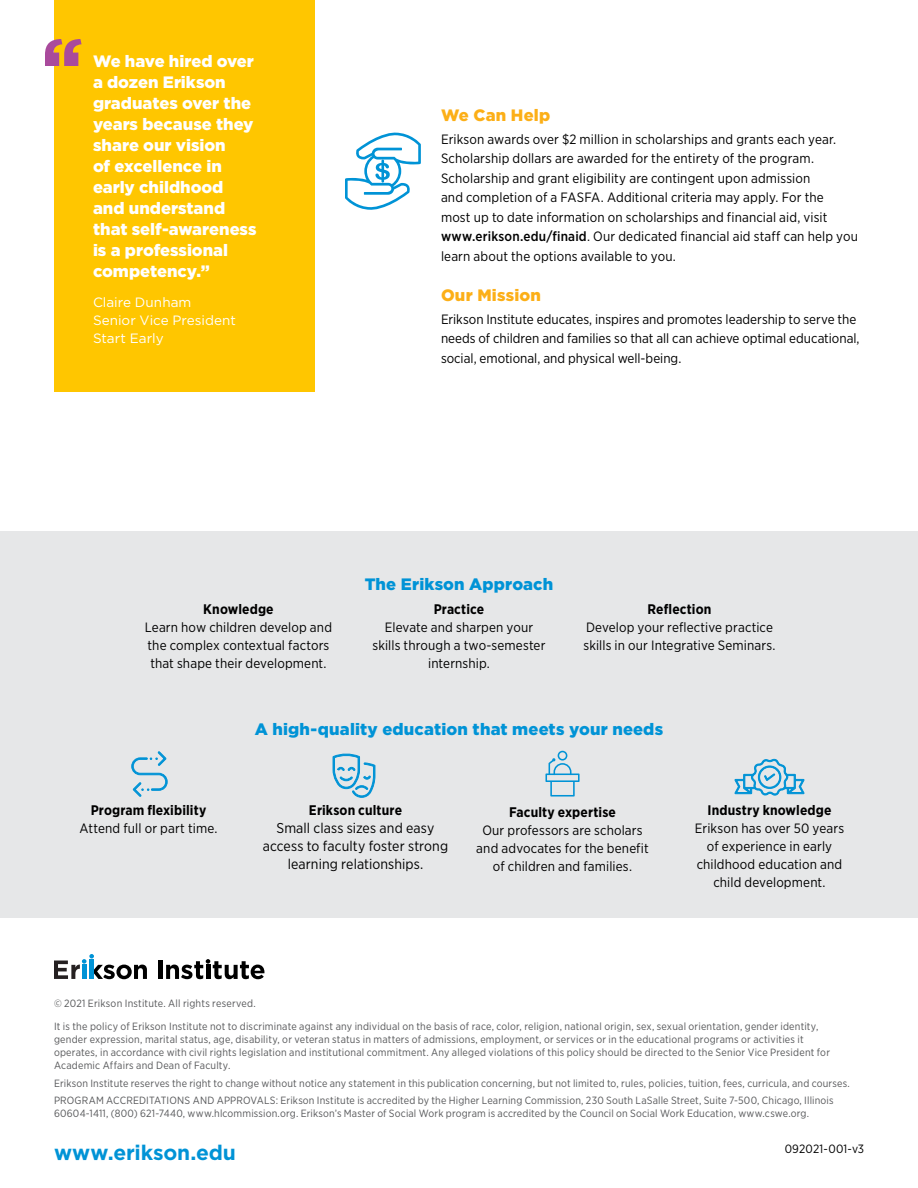
<style>
.page{position:relative;width:918px;height:1188px;background:#fff}
.page>*{position:absolute;margin:0;border:0;box-sizing:border-box;transform-origin:0 0}
.t1{font:700 21px "Gotham";letter-spacing:-.005em;color:#0093d6}
.t2{font:900 16.5px/21px "Gotham";color:#fff}
.t3{font:900 16.5px "Gotham";letter-spacing:.01em;color:#0093d6}
.t4{font:900 16.5px "Gotham";letter-spacing:.01em;color:#fcaf17}
.t5{font:14.25px/18px "Gotham Narrow";letter-spacing:.005em;color:#000;text-align:center}
.t6{font:700 13.8px "Gotham Narrow";letter-spacing:.01em;color:#000}
.t7{font:13.5px/18px "Gotham Narrow";letter-spacing:.005em;color:#000}
.t8{font:13.5px/18px "Gotham";color:#fff}
.t9{font:12px "Gotham Narrow";letter-spacing:.015em;color:#000}
.t10{font:10.5px/13.2px "Gotham Narrow";letter-spacing:.015em;color:#58595b}
.s1{font-weight:500}
</style>
<div class="page">
<div style="left:0;top:531px;width:918px;height:387px;background:#e6e7e8"></div>
<div style="left:54px;top:0;width:261px;height:392px;background:#ffc600"></div>
<hr style="left:159px;top:961px;width:4px;height:18px;background:#000">
<svg style="left:166px;top:959px;width:98px;height:20px"></svg>
<svg style="left:54px;top:954px;width:93px;height:25px"></svg>
<hr style="left:90px;top:960px;width:4px;height:19px;background:#0093d6">
<svg style="left:45px;top:39px;width:37px;height:27px"></svg>
<svg style="left:345px;top:132px;width:76px;height:78px"></svg>
<svg style="left:131px;top:751px;width:37px;height:46px"></svg>
<svg style="left:333px;top:753px;width:42px;height:45px"></svg>
<svg style="left:545px;top:751px;width:35px;height:46px"></svg>
<svg style="left:735px;top:759px;width:69px;height:36px"></svg>
<h2 class="t2" style="left:93px;top:51px;width:165px">We have hired over a dozen Erikson graduates over the years because they share our vision<br>of excellence in early childhood and understand that self-awareness is a professional competency.”</h2>
<p class="t8" style="left:93px;top:293px;width:144px">Claire Dunham<br>Senior Vice President<br>Start Early</p>
<h2 class="t4" style="left:441px;top:104px;width:111px">We Can Help</h2>
<p class="t7" style="left:441px;top:129px;width:418px;line-height:19.5px">Erikson awards over $2 million in scholarships and grants each year.<br>Scholarship dollars are awarded for the entirety of the program.<br>Scholarship and grant eligibility are contingent upon admission<br>and completion of a FASFA. Additional criteria may apply. For the<br>most up to date information on scholarships and financial aid, visit <span class="s1">www.erikson.edu/finaid</span>. Our dedicated financial aid staff can help you learn about the options available to you.</p>
<h2 class="t4" style="left:441px;top:284px;width:101px">Our Mission</h2>
<p class="t7" style="left:441px;top:309px;width:420px;line-height:19.5px">Erikson Institute educates, inspires and promotes leadership to serve the needs of children and families so that all can achieve optimal educational, social, emotional, and physical well-being.</p>
<h3 class="t6" style="left:203px;top:600px;width:72px">Knowledge</h3>
<p class="t7" style="left:145px;top:618px;width:189px">Learn how children develop and the complex contextual factors that shape their development.</p>
<h2 class="t3" style="left:365px;top:573px;width:190px">The Erikson Approach</h2>
<h3 class="t6" style="left:434px;top:600px;width:52px">Practice</h3>
<p class="t7" style="left:373px;top:618px;width:174px;text-align:center">Elevate and sharpen your skills through a two-semester internship.</p>
<h3 class="t6" style="left:648px;top:600px;width:65px">Reflection</h3>
<p class="t7" style="left:583px;top:618px;width:194px">Develop your reflective practice skills in our Integrative Seminars.</p>
<h3 class="t6" style="left:91px;top:801px;width:117px">Program flexibility</h3>
<p class="t7" style="left:80px;top:819px;width:139px">Attend full or part time.</p>
<h2 class="t3" style="left:255px;top:717px;width:410px">A high-quality education that meets your needs</h2>
<h3 class="t6" style="left:309px;top:801px;width:95px">Erikson culture</h3>
<h3 class="t5" style="left:263px;top:819px;width:187px">Small class sizes and easy access to faculty foster strong learning relationships.</h3>
<h3 class="t6" style="left:509px;top:803px;width:108px">Faculty expertise</h3>
<p class="t7" style="left:476px;top:821px;width:174px;text-align:center">Our professors are scholars and advocates for the benefit of children and families.</p>
<h3 class="t6" style="left:707px;top:801px;width:126px">Industry knowledge</h3>
<p class="t7" style="left:695px;top:819px;width:151px;text-align:center">Erikson has over 50 years of experience in early childhood education and child development.</p>
<p class="t10" style="left:54px;top:992px;width:766px;line-height:22px">© 2021 Erikson Institute. All rights reserved.<br>It is the policy of Erikson Institute not to discriminate against any individual on the basis of race, color, religion, national origin, sex, sexual orientation, gender identity,</p>
<p class="t10" style="left:54px;top:1032px;width:778px">gender expression, marital status, age, disability, or veteran status in matters of admissions, employment, or services or in the educational programs or activities it operates, in accordance with civil rights legislation and institutional commitment. Any alleged violations of this policy should be directed to the Senior Vice President for<br>Academic Affairs and Dean of Faculty.</p>
<p class="t10" style="left:54px;top:1074px;width:797px;line-height:17.7px">Erikson Institute reserves the right to change without notice any statement in this publication concerning, but not limited to, rules, policies, tuition, fees, curricula, and courses.<br>PROGRAM ACCREDITATIONS AND APPROVALS: Erikson Institute is accredited by the Higher Learning Commission, 230 South LaSalle Street, Suite 7-500, Chicago, Illinois</p>
<p class="t10" style="left:54px;top:1107px;width:757px">60604-1411, (800) 621-7440, www.hlcommission.org. Erikson’s Master of Social Work program is accredited by the Council on Social Work Education, www.cswe.org.</p>
<p class="t9" style="left:785px;top:1141px;width:81px">092021-001-v3</p>
<h1 class="t1" style="left:54px;top:1138px;width:184px">www.erikson.edu</h1>
</div>
